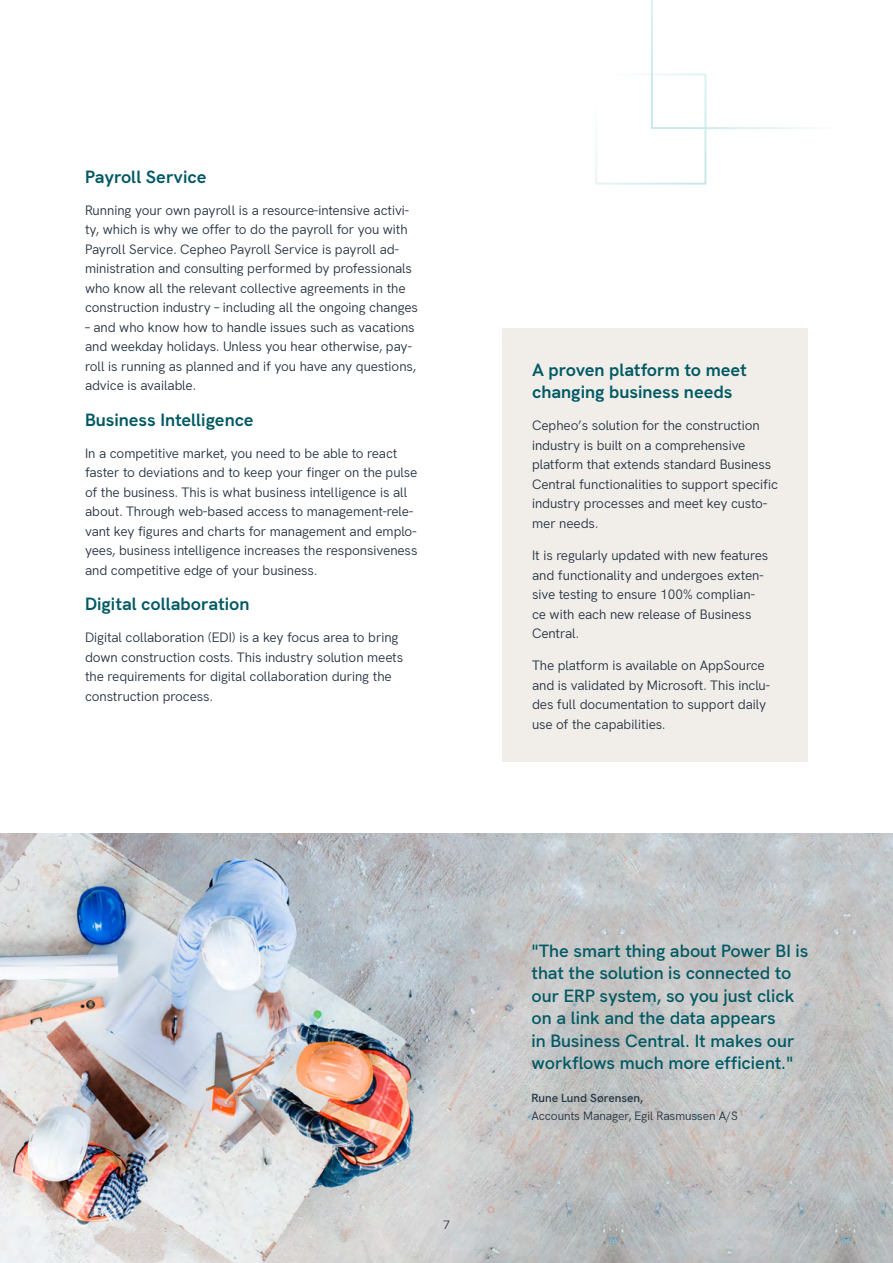
<style>
.page{position:relative;width:893px;height:1263px;background:#fff}
.page>*{position:absolute;margin:0;border:0;box-sizing:border-box;transform-origin:0 0}
.t1{font:600 18px/22.5px "Hanken Grotesk";letter-spacing:-.005em;color:#005963}
.t2{font:700 18px/22.5px "Hanken Grotesk";letter-spacing:-.005em;color:#005963}
.t3{font:13.5px/19.5px "Hanken Grotesk";letter-spacing:-.01em;color:#273442}
.t4{font:12px "Hanken Grotesk";letter-spacing:-.01em;color:#273442}
.t5{font:600 12px "Hanken Grotesk";letter-spacing:-.005em;color:#273442}
</style>
<div class="page">
<img style="left:0;top:833px;width:893px;height:430px">
<svg style="left:651px;top:0;width:161px;height:129px"></svg>
<div style="left:595px;top:74px;width:111px;height:111px;border:2px solid #c2e6e6"></div>
<div style="left:502px;top:328px;width:306px;height:433px;background:#f1eeea"></div>
<h1 class="t2" style="left:85px;top:164px;width:123px">Payroll Service</h1>
<p class="t3" style="left:85px;top:199px;width:334px">Running your own payroll is a resource-intensive activi&shy;ty, which is why we offer to do the payroll for you with Payroll Service. Cepheo Payroll Service is payroll ad&shy;ministration and consulting performed by professionals who know all the relevant collective agreements in the construction industry – including all the ongoing changes</p>
<p class="t3" style="left:85px;top:316px;width:332px">– and who know how to handle issues such as vacations and weekday holidays. Unless you hear otherwise, pay&shy;roll is running as planned and if you have any questions, advice is available.</p>
<h1 class="t2" style="left:85px;top:407px;width:170px">Business Intelligence</h1>
<p class="t3" style="left:85px;top:442px;width:334px">In a competitive market, you need to be able to react faster to deviations and to keep your finger on the pulse of the business. This is what business intelligence is all about. Through web-based access to management-rele&shy;vant key figures and charts for management and emplo&shy;yees, business intelligence increases the responsiveness and competitive edge of your business.</p>
<h1 class="t2" style="left:85px;top:591px;width:166px">Digital collaboration</h1>
<p class="t3" style="left:85px;top:627px;width:320px">Digital collaboration (EDI) is a key focus area to bring down construction costs. This industry solution meets the requirements for digital collaboration during the construction process.</p>
<h1 class="t2" style="left:532px;top:356px;width:216px">A proven platform to meet changing business needs</h1>
<p class="t3" style="left:532px;top:415px;width:248px">Cepheo’s solution for the construction industry is built on a comprehensive platform that extends standard Business Central functionalities to support specific industry processes and meet key custo&shy;mer needs.</p>
<p class="t3" style="left:532px;top:544px;width:238px">It is regularly updated with new features and functionality and undergoes exten&shy;sive testing to ensure 100% complian&shy;ce with each new release of Business<br>Central.</p>
<p class="t3" style="left:532px;top:655px;width:239px">The platform is available on AppSource and is validated by Microsoft. This inclu&shy;des full documentation to support daily use of the capabilities.</p>
<p class="t4" style="left:443px;top:1215px;width:8px">7</p>
<h1 class="t1" style="left:531px;top:937px;width:278px">"The smart thing about Power BI is that the solution is connected to our ERP system, so you just click on a link and the data appears<br>in Business Central. It makes our workflows much more efficient."</h1>
<p class="t5" style="left:531px;top:1089px;width:113px">Rune Lund Sørensen,</p>
<p class="t4" style="left:531px;top:1107px;width:208px">Accounts Manager, Egil Rasmussen A/S</p>
</div>
